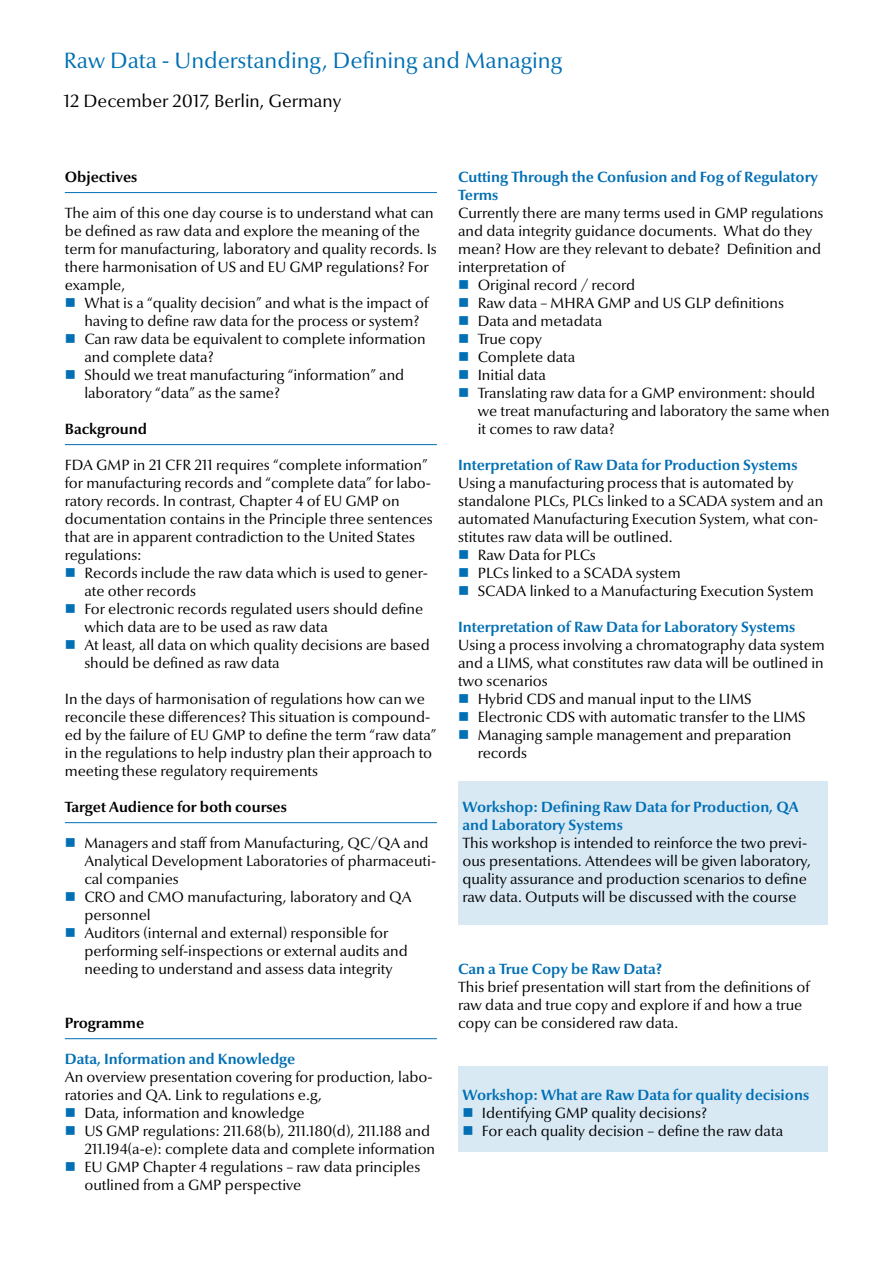
<style>
.page{position:relative;width:893px;height:1263px;background:#fff}
.page>*{position:absolute;margin:0;border:0;box-sizing:border-box;transform-origin:0 0}
.t1{font:22.5px "Optima Nova LT";color:#006fb4}
.t2{font:18px "Optima Nova LT";color:#000}
.t3{font:15px/18px "Optima Nova LT";color:#000}
.t4{font:700 15px/18px "Optima Nova LT";color:#006fb4}
.t5{font:700 15px "Optima Nova LT";color:#000}
</style>
<div class="page">
<hr style="left:65px;top:192px;width:372px;height:1px;background:#006fb4">
<hr style="left:65px;top:444px;width:372px;height:1px;background:#006fb4">
<hr style="left:65px;top:822px;width:372px;height:1px;background:#006fb4">
<hr style="left:65px;top:1038px;width:372px;height:1px;background:#006fb4">
<div style="left:458px;top:782px;width:370px;height:143px;background:#d9e9f4"></div>
<div style="left:458px;top:1067px;width:370px;height:85px;background:#d9e9f4"></div>
<h1 class="t1" style="left:64px;top:48px;width:500px">Raw Data - Understanding, Defining and Managing</h1>
<p class="t2" style="left:64px;top:90px;width:279px">12 December 2017, Berlin, Germany</p>
<p class="t5" style="left:65px;top:168px;width:74px">Objectives</p>
<p class="t3" style="left:65px;top:204px;width:374px">The aim of this one day course is to understand what can be defined as raw data and explore the meaning of the term for manufacturing, laboratory and quality records. Is there harmonisation of US and EU GMP regulations? For example,</p>
<p class="t3" style="left:84px;top:294px;width:345px">What is a “quality decision” and what is the impact of having to define raw data for the process or system?<br>Can raw data be equivalent to complete information and complete data?<br>Should we treat manufacturing “information” and laboratory “data” as the same?</p>
<p class="t5" style="left:65px;top:420px;width:84px">Background</p>
<p class="t3" style="left:65px;top:456px;width:370px">FDA GMP in 21 CFR 211 requires “complete information” for manufacturing records and “complete data” for labo&shy;ratory records. In contrast, Chapter 4 of EU GMP on documentation contains in the Principle three sentences that are in apparent contradiction to the United States regulations:</p>
<p class="t3" style="left:84px;top:564px;width:347px">Records include the raw data which is used to gener&shy;ate other records<br>For electronic records regulated users should define which data are to be used as raw data<br>At least, all data on which quality decisions are based should be defined as raw data</p>
<p class="t3" style="left:65px;top:690px;width:373px">In the days of harmonisation of regulations how can we reconcile these differences? This situation is compound&shy;ed by the failure of EU GMP to define the term “raw data” in the regulations to help industry plan their approach to meeting these regulatory requirements</p>
<p class="t5" style="left:65px;top:798px;width:224px">Target Audience for both courses</p>
<p class="t3" style="left:84px;top:834px;width:353px">Managers and staff from Manufacturing, QC/QA and Analytical Development Laboratories of pharmaceuti&shy;cal companies<br>CRO and CMO manufacturing, laboratory and QA personnel<br>Auditors (internal and external) responsible for performing self-inspections or external audits and needing to understand and assess data integrity</p>
<p class="t5" style="left:65px;top:1014px;width:81px">Programme</p>
<p class="t4" style="left:65px;top:1050px;width:232px">Data, Information and Knowledge</p>
<p class="t3" style="left:65px;top:1068px;width:369px">An overview presentation covering for production, labo-</p>
<p class="t3" style="left:65px;top:1086px;width:259px">ratories and QA. Link to regulations e.g,</p>
<p class="t3" style="left:84px;top:1104px;width:222px">Data, information and knowledge</p>
<p class="t3" style="left:84px;top:1122px;width:347px">US GMP regulations: 211.68(b), 211.180(d), 211.188 and</p>
<p class="t3" style="left:84px;top:1140px;width:352px">211.194(a-e): complete data and complete information</p>
<p class="t3" style="left:84px;top:1158px;width:337px">EU GMP Chapter 4 regulations – raw data principles</p>
<p class="t3" style="left:84px;top:1176px;width:219px">outlined from a GMP perspective</p>
<p class="t4" style="left:458px;top:168px;width:361px">Cutting Through the Confusion and Fog of Regulatory<br>Terms</p>
<p class="t3" style="left:458px;top:204px;width:367px">Currently there are many terms used in GMP regulations</p>
<p class="t3" style="left:458px;top:222px;width:356px">and data integrity guidance documents. What do they</p>
<p class="t3" style="left:458px;top:240px;width:365px">mean? How are they relevant to debate? Definition and</p>
<p class="t3" style="left:458px;top:258px;width:108px">interpretation of</p>
<p class="t3" style="left:478px;top:276px;width:159px">Original record / record</p>
<p class="t3" style="left:478px;top:294px;width:308px">Raw data – MHRA GMP and US GLP definitions</p>
<p class="t3" style="left:478px;top:312px;width:126px">Data and metadata</p>
<p class="t3" style="left:478px;top:330px;width:66px">True copy</p>
<p class="t3" style="left:478px;top:348px;width:99px">Complete data</p>
<p class="t3" style="left:478px;top:366px;width:70px">Initial data</p>
<p class="t3" style="left:478px;top:384px;width:339px">Translating raw data for a GMP environment: should</p>
<p class="t3" style="left:478px;top:402px;width:354px">we treat manufacturing and laboratory the same when</p>
<p class="t3" style="left:478px;top:420px;width:138px">it comes to raw data?</p>
<p class="t4" style="left:458px;top:456px;width:341px">Interpretation of Raw Data for Production Systems</p>
<p class="t3" style="left:458px;top:474px;width:337px">Using a manufacturing process that is automated by</p>
<p class="t3" style="left:458px;top:492px;width:367px">standalone PLCs, PLCs linked to a SCADA system and an</p>
<p class="t3" style="left:458px;top:510px;width:362px">automated Manufacturing Execution System, what con-</p>
<p class="t3" style="left:458px;top:528px;width:216px">stitutes raw data will be outlined.</p>
<p class="t3" style="left:478px;top:546px;width:120px">Raw Data for PLCs</p>
<p class="t3" style="left:478px;top:564px;width:204px">PLCs linked to a SCADA system</p>
<p class="t3" style="left:478px;top:582px;width:338px">SCADA linked to a Manufacturing Execution System</p>
<p class="t4" style="left:458px;top:618px;width:339px">Interpretation of Raw Data for Laboratory Systems</p>
<p class="t3" style="left:458px;top:636px;width:368px">Using a process involving a chromatography data system</p>
<p class="t3" style="left:458px;top:654px;width:367px">and a LIMS, what constitutes raw data will be outlined in</p>
<p class="t3" style="left:458px;top:672px;width:91px">two scenarios</p>
<p class="t3" style="left:478px;top:690px;width:275px">Hybrid CDS and manual input to the LIMS</p>
<p class="t3" style="left:478px;top:708px;width:330px">Electronic CDS with automatic transfer to the LIMS</p>
<p class="t3" style="left:478px;top:726px;width:315px">Managing sample management and preparation</p>
<p class="t3" style="left:478px;top:744px;width:51px">records</p>
<p class="t4" style="left:462px;top:798px;width:338px">Workshop: Defining Raw Data for Production, QA and Laboratory Systems</p>
<p class="t3" style="left:462px;top:834px;width:350px">This workshop is intended to reinforce the two previ&shy;ous presentations. Attendees will be given laboratory, quality assurance and production scenarios to define raw data. Outputs will be discussed with the course</p>
<p class="t4" style="left:458px;top:960px;width:205px">Can a True Copy be Raw Data?</p>
<p class="t3" style="left:458px;top:978px;width:353px">This brief presentation will start from the definitions of raw data and true copy and explore if and how a true copy can be considered raw data.</p>
<p class="t4" style="left:462px;top:1086px;width:348px">Workshop: What are Raw Data for quality decisions</p>
<p class="t3" style="left:482px;top:1104px;width:303px">Identifying GMP quality decisions?<br>For each quality decision – define the raw data</p>
</div>
